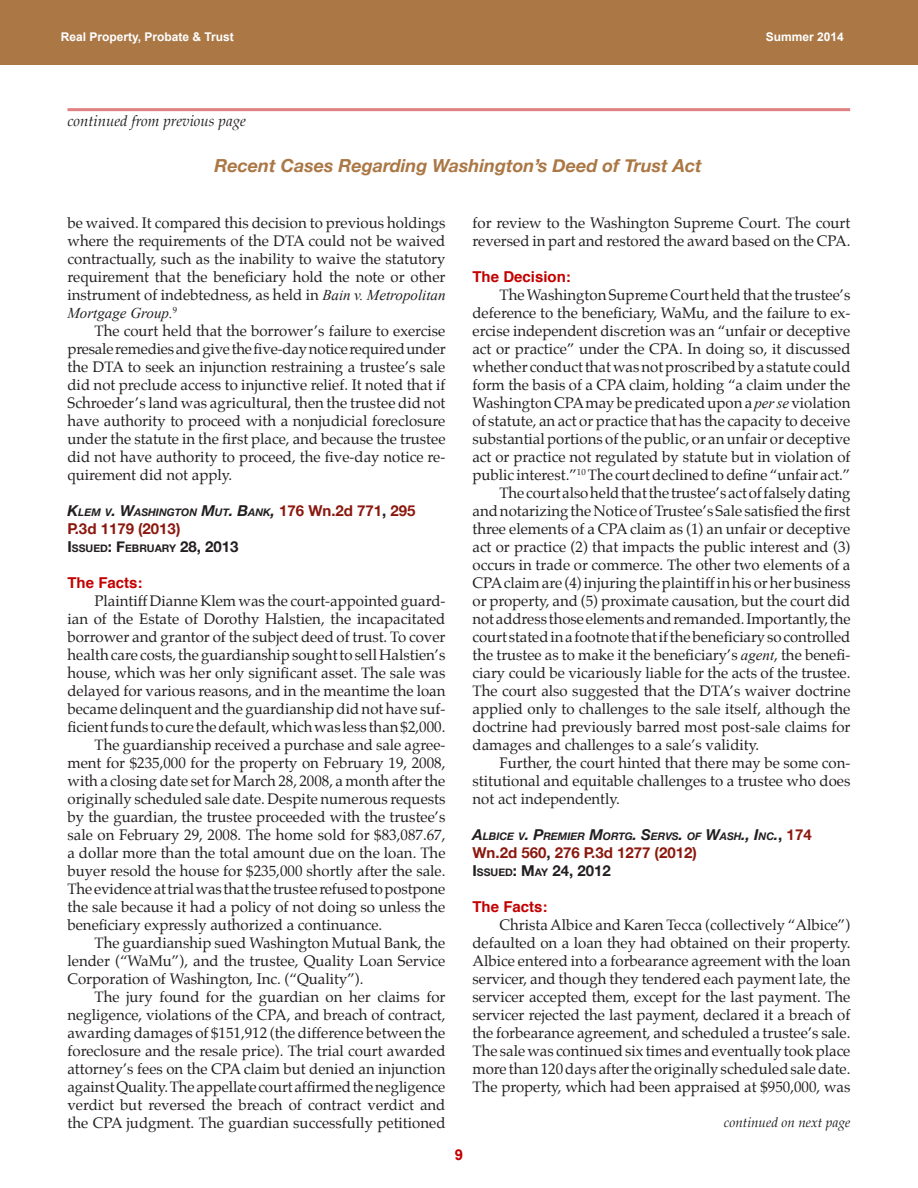
<style>
.page{position:relative;width:918px;height:1188px;background:#fff}
.page>*{position:absolute;margin:0;border:0;box-sizing:border-box;transform-origin:0 0}
.title_continue{font:italic 700 18px "Helvetica Neue";color:#ab7745}
.body{font:15px/18px "Palatino";color:#231f20;text-align:justify}
.outline1a{font:700 15px/18px "Helvetica Neue";color:#8b180e}
.sub{font:700 15px "Helvetica";color:#c30000}
.continued_from{font:italic 15px "Palatino";color:#231f20}
.t1{font:700 15px "Arial";color:#c30000}
.continued_on{font:italic 13.5px "Palatino";color:#231f20}
.t2{font:700 12px "Arial";color:#fff}
.outline1a-2{font:italic 700 10.5px "Helvetica Neue";color:#231f20}
.outline1a-3{font:700 10.5px "Helvetica Neue";color:#231f20}
.s1{font-family:"Times New Roman";font-style:italic}
.s2{font-size:15px}
.s3{font-style:normal;font-size:15px;color:#8b180e}
.s4{font-style:normal;font-size:15px}
.s5{color:#231f20}
.s6{font-size:10.5px;color:#231f20}
</style>
<div class="page">
<div style="left:0;top:0;width:918px;height:65px;background:#ab7745"></div>
<hr style="left:68px;top:108px;width:782px;height:3px;background:#e18080">
<p class="t2" style="left:61px;top:28px;width:175px">Real Property, Probate &amp; Trust</p>
<p class="t2" style="left:766px;top:28px;width:80px">Summer 2014</p>
<p class="continued_from" style="left:68px;top:109px;width:180px">continued from previous page</p>
<p class="title_continue" style="left:215px;top:154px;width:489px">Recent Cases Regarding Washington’s Deed of Trust Act</p>
<p class="body" style="left:67px;top:214px;width:380px">be waived. It compared this decision to previous holdings where the requirements of the DTA could not be waived contractually, such as the inability to waive the statutory requirement that the beneficiary hold the note or other instrument of indebtedness, as held in <span class="s1">Bain v. Metropolitan Mortgage Group.</span><sup>9</sup></p>
<p class="body" style="left:68px;top:322px;width:380px;text-indent:27px">The court held that the borrower’s failure to exercise presale remedies and give the five-day notice required under the DTA to seek an injunction restraining a trustee’s sale did not preclude access to injunctive relief. It noted that if Schroeder’s land was agricultural, then the trustee did not have authority to proceed with a nonjudicial foreclosure under the statute in the first place, and because the trustee did not have authority to proceed, the five-day notice re&shy;quirement did not apply.</p>
<p class="outline1a-2" style="left:68px;top:506px;width:350px"><span class="s2">K</span>LEM V<span class="s2">. W</span>ASHINGTON <span class="s2">M</span>UT<span class="s2">. B</span>ANK<span class="s2">,</span> <span class="s3">176 Wn.2d 771</span><span class="s4">,</span> <span class="s3">295</span></p>
<p class="outline1a" style="left:68px;top:520px;width:114px">P.3d 1179 (2013)</p>
<p class="outline1a-3" style="left:68px;top:542px;width:173px"><span class="s2">I</span>SSUED<span class="s2">: F</span>EBRUARY <span class="s2">28, 2013</span></p>
<p class="sub" style="left:68px;top:571px;width:77px">The Facts:</p>
<p class="body" style="left:67px;top:592px;width:380px;text-indent:27px">Plaintiff Dianne Klem was the court-appointed guard&shy;ian of the Estate of Dorothy Halstien, the incapacitated borrower and grantor of the subject deed of trust. To cover health care costs, the guardianship sought to sell Halstien’s house, which was her only significant asset. The sale was delayed for various reasons, and in the meantime the loan became delinquent and the guardianship did not have suf&shy;ficient funds to cure the default, which was less than $2,000.</p>
<p class="body" style="left:67px;top:736px;width:380px;text-indent:27px">The guardianship received a purchase and sale agree&shy;ment for $235,000 for the property on February 19, 2008, with a closing date set for March 28, 2008, a month after the originally scheduled sale date. Despite numerous requests by the guardian, the trustee proceeded with the trustee’s sale on February 29, 2008. The home sold for $83,087.67, a dollar more than the total amount due on the loan. The buyer resold the house for $235,000 shortly after the sale.<br>The evidence at trial was that the trustee refused to postpone the sale because it had a policy of not doing so unless the beneficiary expressly authorized a continuance.</p>
<p class="body" style="left:67px;top:934px;width:380px;text-indent:27px">The guardianship sued Washington Mutual Bank, the lender (“WaMu”), and the trustee, Quality Loan Service Corporation of Washington, Inc. (“Quality”).</p>
<p class="body" style="left:67px;top:988px;width:380px;text-indent:27px">The jury found for the guardian on her claims for negligence, violations of the CPA, and breach of contract, awarding damages of $151,912 (the difference between the foreclosure and the resale price). The trial court awarded attorney’s fees on the CPA claim but denied an injunction against Quality. The appellate court affirmed the negligence verdict but reversed the breach of contract verdict and the CPA judgment. The guardian successfully petitioned</p>
<p class="t1" style="left:455px;top:1145px;width:10px">9</p>
<p class="body" style="left:472px;top:214px;width:379px">for review to the Washington Supreme Court. The court reversed in part and restored the award based on the CPA.</p>
<p class="sub" style="left:472px;top:265px;width:100px">The Decision:</p>
<p class="body" style="left:472px;top:286px;width:380px;text-indent:27px">The Washington Supreme Court held that the trustee’s deference to the beneficiary, WaMu, and the failure to ex&shy;ercise independent discretion was an “unfair or deceptive act or practice” under the CPA. In doing so, it discussed whether conduct that was not proscribed by a statute could form the basis of a CPA claim, holding “a claim under the Washington CPA may be predicated upon a <span class="s1">per se</span> violation of statute, an act or practice that has the capacity to deceive substantial portions of the public, or an unfair or deceptive act or practice not regulated by statute but in violation of public interest.”<sup>10</sup> The court declined to define “unfair act.”</p>
<p class="body" style="left:473px;top:484px;width:380px;text-indent:27px">The court also held that the trustee’s act of falsely dating and notarizing the Notice of Trustee’s Sale satisfied the first three elements of a CPA claim as (1) an unfair or deceptive act or practice (2) that impacts the public interest and (3) occurs in trade or commerce. The other two elements of a CPA claim are (4) injuring the plaintiff in his or her business or property, and (5) proximate causation, but the court did not address those elements and remanded. Importantly, the court stated in a footnote that if the beneficiary so controlled the trustee as to make it the beneficiary’s <span class="s1">agent</span>, the benefi&shy;ciary could be vicariously liable for the acts of the trustee.<br>The court also suggested that the DTA’s waiver doctrine applied only to challenges to the sale itself, although the doctrine had previously barred most post-sale claims for damages and challenges to a sale’s validity.</p>
<p class="body" style="left:473px;top:754px;width:379px;text-indent:27px">Further, the court hinted that there may be some con&shy;stitutional and equitable challenges to a trustee who does not act independently.</p>
<p class="outline1a-2" style="left:472px;top:830px;width:341px"><span class="s2">A</span>LBICE V<span class="s2">. P</span>REMIER <span class="s2">M</span>ORTG<span class="s2">. S</span>ERVS<span class="s2">.</span> OF <span class="s2">W</span>ASH<span class="s2">., I</span>NC<span class="s2">.</span><span class="s4">,</span> <span class="s3">174</span></p>
<p class="outline1a" style="left:472px;top:844px;width:226px">Wn.2d 560<span class="s5">,</span> 276 P.3d 1277 (2012)<br><span class="s5">I</span><span class="s6">SSUED</span><span class="s5">: M</span><span class="s6">AY</span> <span class="s5">24, 2012</span></p>
<p class="sub" style="left:472px;top:895px;width:77px">The Facts:</p>
<p class="body" style="left:472px;top:916px;width:380px;text-indent:27px">Christa Albice and Karen Tecca (collectively “Albice”) defaulted on a loan they had obtained on their property.<br>Albice entered into a forbearance agreement with the loan servicer, and though they tendered each payment late, the servicer accepted them, except for the last payment. The servicer rejected the last payment, declared it a breach of the forbearance agreement, and scheduled a trustee’s sale.<br>The sale was continued six times and eventually took place more than 120 days after the originally scheduled sale date.<br>The property, which had been appraised at $950,000, was</p>
<p class="continued_on" style="left:724px;top:1112px;width:128px">continued on next page</p>
</div>
